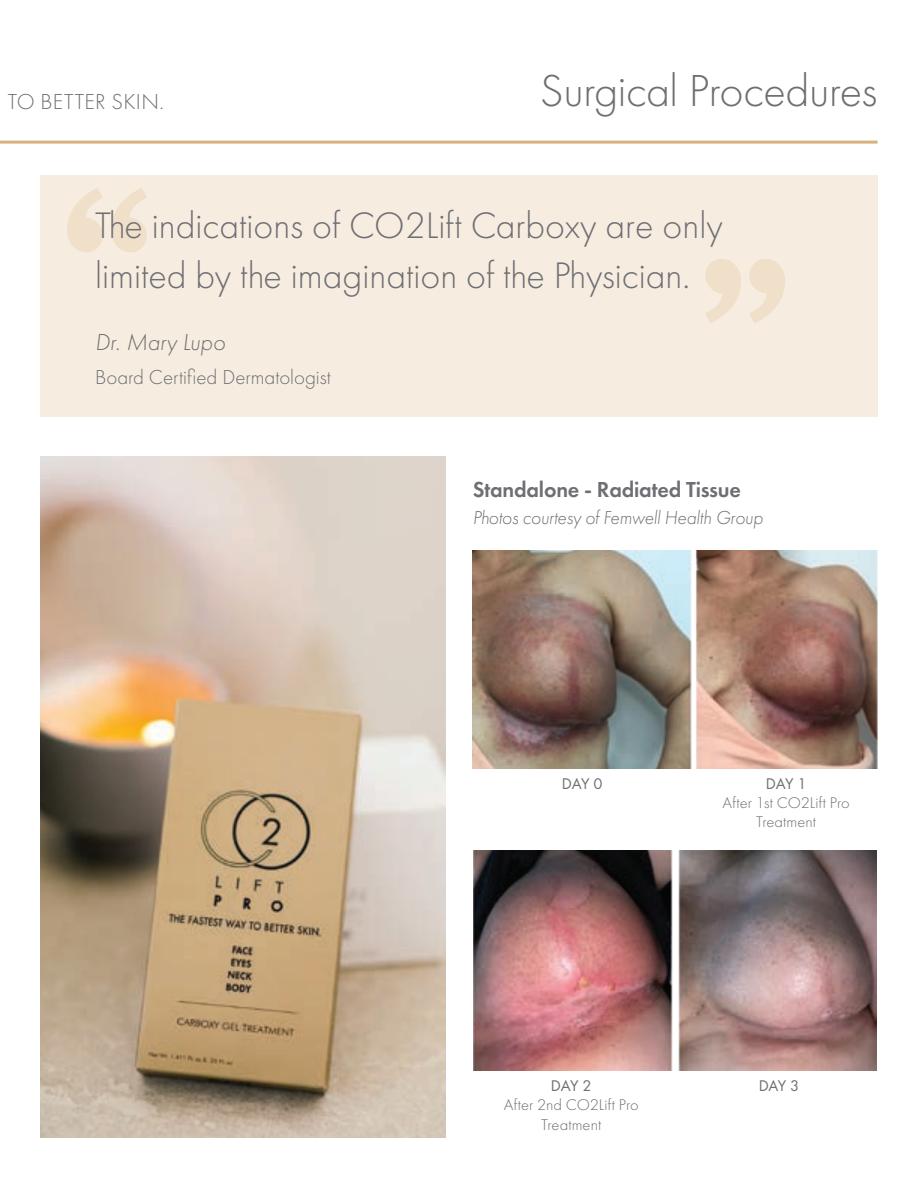
<style>
.page{position:relative;width:918px;height:1188px;background:#fff}
.page>*{position:absolute;margin:0;border:0;box-sizing:border-box;transform-origin:0 0}
.t1{font:300 46.5px "Futura PT";letter-spacing:-.01em;color:#6e6e73}
.t2{font:300 38.25px/50.1px "Futura PT";color:#6e6e73}
.t3{font:italic 300 24px "Futura PT";color:#6e6e73}
.t4{font:600 22.5px "Futura PT";letter-spacing:-.01em;color:#6e6e73}
.t5{font:300 22.5px "Futura PT";letter-spacing:.015em;color:#6e6e73}
.Quote_Job_Title{font:300 21px "Futura PT";color:#6e6e73}
.t6{font:italic 300 19.5px "Futura PT";letter-spacing:-.01em;color:#6e6e73}
.t7{font:300 16.05px/19.4px "Futura PT";letter-spacing:.005em;color:#6e6e73;text-align:center}
.t8{font:16.05px "Futura PT";letter-spacing:-.03em;color:#6e6e73}
</style>
<div class="page">
<div style="left:40px;top:175px;width:838px;height:242px;background:#f6ede0"></div>
<hr style="left:0;top:141px;width:878px;height:3px;background:#d8b17f">
<img style="left:41px;top:457px;width:404px;height:680px">
<svg style="left:67px;top:188px;width:80px;height:64px"></svg>
<svg style="left:705px;top:259px;width:80px;height:64px"></svg>
<img style="left:473px;top:551px;width:405px;height:217px">
<img style="left:473px;top:850px;width:403px;height:221px">
<p class="t5" style="left:8px;top:89px;width:158px">TO BETTER SKIN.</p>
<p class="t1" style="left:540px;top:64px;width:339px">Surgical Procedures</p>
<p class="t2" style="left:95px;top:201px;width:629px">The indications of CO2Lift Carboxy are only limited by the imagination of the Physician.</p>
<p class="t3" style="left:95px;top:328px;width:132px">Dr. Mary Lupo</p>
<p class="Quote_Job_Title" style="left:95px;top:365px;width:237px">Board Certified Dermatologist</p>
<p class="t4" style="left:473px;top:475px;width:270px">Standalone - Radiated Tissue</p>
<p class="t6" style="left:473px;top:507px;width:292px">Photos courtesy of Femwell Health Group</p>
<p class="t8" style="left:562px;top:774px;width:42px">DAY 0</p>
<p class="t8" style="left:766px;top:774px;width:42px">DAY 1</p>
<p class="t7" style="left:723px;top:793px;width:129px">After 1st CO2Lift Pro<br>Treatment</p>
<p class="t8" style="left:551px;top:1076px;width:42px">DAY 2</p>
<p class="t7" style="left:504px;top:1095px;width:136px">After 2nd CO2Lift Pro<br>Treatment</p>
<p class="t8" style="left:759px;top:1076px;width:42px">DAY 3</p>
</div>
